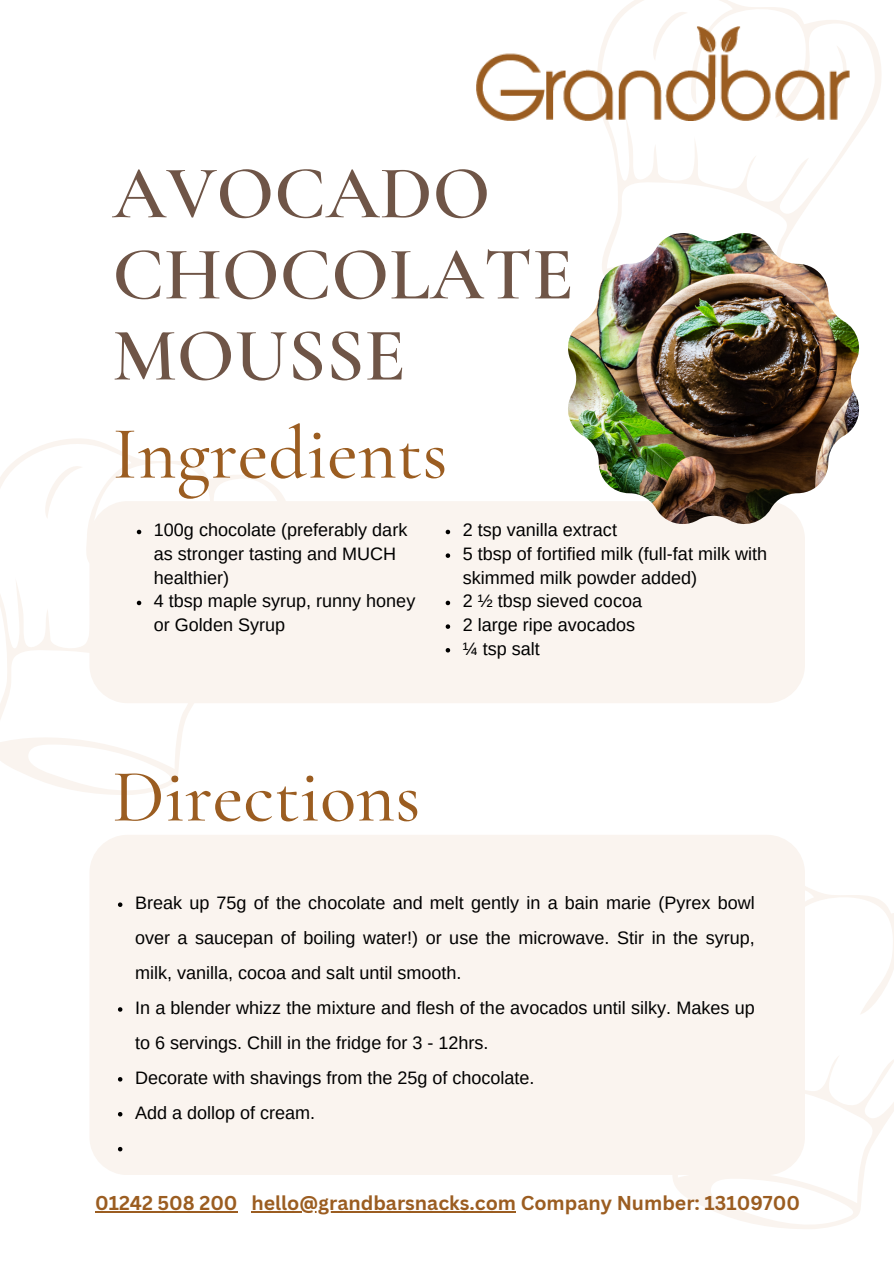
<style>
.page{position:relative;width:894px;height:1264px;background:#fff}
.page>*{position:absolute;margin:0;border:0;box-sizing:border-box;transform-origin:0 0}
.t1{font:600 75.6px/81px "Cormorant Garamond";color:#6f5547}
.t2{font:500 75px "Cormorant Garamond";color:#9b5d21}
.t3{font:700 19.5px "Canva Sans";color:#9b5d21}
.t4{font:18px/23.7px "Arimo";color:#000}
</style>
<div class="page">
<svg style="left:593px;top:0;width:288px;height:233px"></svg>
<svg style="left:663px;top:868px;width:230px;height:361px"></svg>
<div style="left:89px;top:834px;width:715px;height:340px;background:#faf4ef;border-radius:38px"></div>
<div style="left:89px;top:501px;width:715px;height:202px;background:#faf4ef;border-radius:38px"></div>
<img style="left:477px;top:27px;width:372px;height:93px">
<img style="left:568px;top:233px;width:290px;height:291px">
<svg style="left:0;top:438px;width:286px;height:357px"></svg>
<svg style="left:137px;top:529px;width:4px;height:5px"></svg>
<svg style="left:137px;top:600px;width:4px;height:5px"></svg>
<svg style="left:445px;top:529px;width:5px;height:5px"></svg>
<svg style="left:445px;top:553px;width:5px;height:5px"></svg>
<svg style="left:445px;top:600px;width:5px;height:5px"></svg>
<svg style="left:445px;top:624px;width:5px;height:5px"></svg>
<svg style="left:445px;top:648px;width:5px;height:4px"></svg>
<svg style="left:118px;top:902px;width:4px;height:5px"></svg>
<svg style="left:118px;top:1007px;width:4px;height:4px"></svg>
<svg style="left:118px;top:1077px;width:4px;height:4px"></svg>
<svg style="left:118px;top:1112px;width:4px;height:4px"></svg>
<svg style="left:118px;top:1146px;width:4px;height:5px"></svg>
<hr style="left:95px;top:1211px;width:142px;height:1px;background:#9b5d21">
<hr style="left:251px;top:1211px;width:265px;height:1px;background:#9b5d21">
<p class="t1" style="left:112px;top:153px;width:462px">AVOCADO<br>CHOCOLATE<br>MOUSSE</p>
<p class="t2" style="left:112px;top:408px;width:336px">Ingredients</p>
<p class="t4" style="left:154px;top:518px;width:255px">100g chocolate (preferably dark as stronger tasting and MUCH healthier)</p>
<p class="t4" style="left:154px;top:589px;width:263px">4 tbsp maple syrup, runny honey or Golden Syrup</p>
<p class="t4" style="left:462px;top:518px;width:156px">2 tsp vanilla extract</p>
<p class="t4" style="left:462px;top:542px;width:306px">5 tbsp of fortified milk (full-fat milk with skimmed milk powder added)</p>
<p class="t4" style="left:462px;top:589px;width:181px">2 ½ tbsp sieved cocoa</p>
<p class="t4" style="left:462px;top:613px;width:174px">2 large ripe avocados</p>
<p class="t4" style="left:462px;top:636px;width:79px">¼ tsp salt</p>
<p class="t2" style="left:112px;top:751px;width:309px">Directions</p>
<p class="t4" style="left:135px;top:885px;width:621px;line-height:35px;text-align:justify">Break up 75g of the chocolate and melt gently in a bain marie (Pyrex bowl over a saucepan of boiling water!) or use the microwave. Stir in the syrup, milk, vanilla, cocoa and salt until smooth.</p>
<p class="t4" style="left:135px;top:990px;width:621px;line-height:35px">In a blender whizz the mixture and flesh of the avocados until silky. Makes up to 6 servings. Chill in the fridge for 3 - 12hrs.</p>
<p class="t4" style="left:135px;top:1065px;width:401px">Decorate with shavings from the 25g of chocolate.</p>
<p class="t4" style="left:135px;top:1100px;width:182px">Add a dollop of cream.</p>
<p class="t3" style="left:95px;top:1189px;width:706px">01242 508 200 hello@grandbarsnacks.com Company Number: 13109700</p>
</div>
